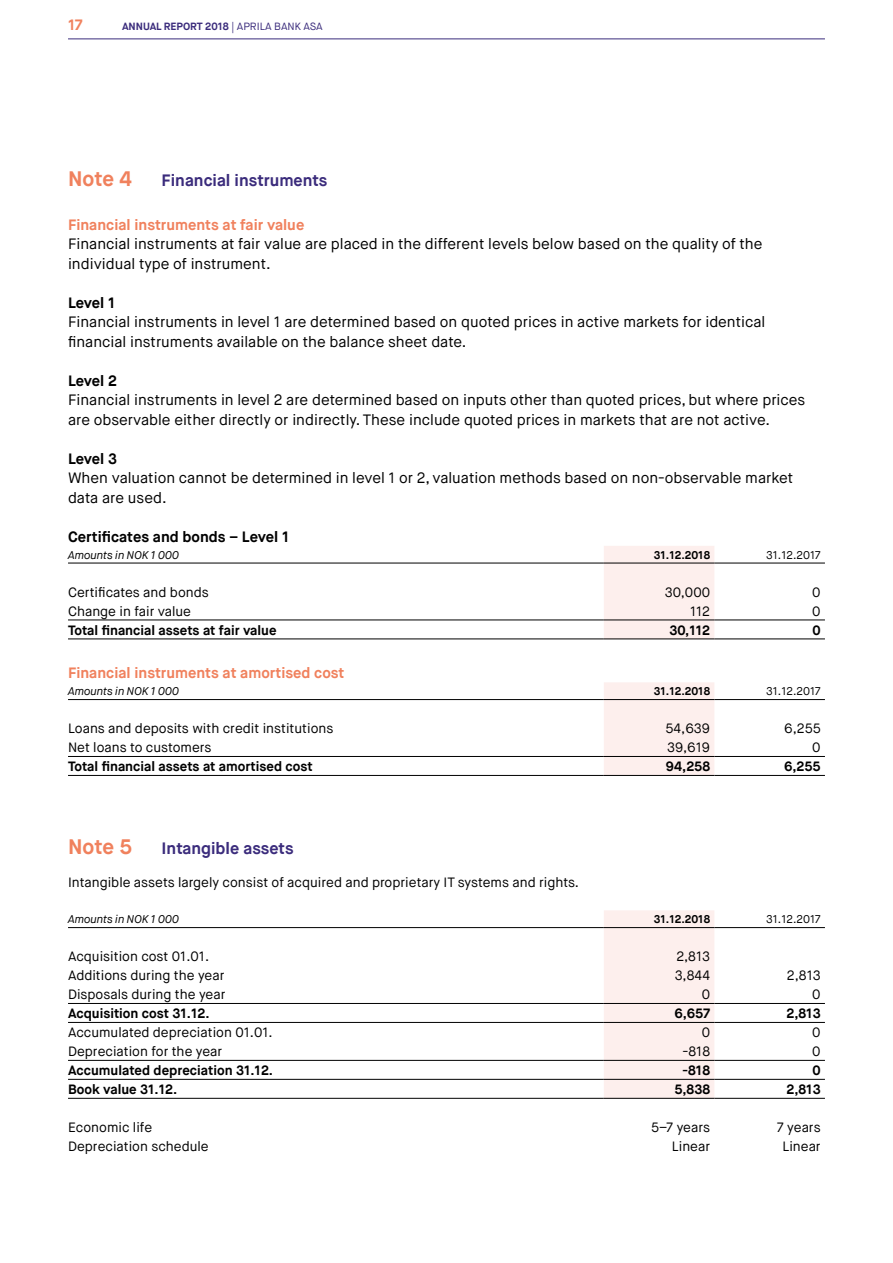
<style>
.page{position:relative;width:893px;height:1263px;background:#fff}
.page>*{position:absolute;margin:0;border:0;box-sizing:border-box;transform-origin:0 0}
.t1{font:700 21px "Maison Neue";color:#f0815d}
.t2{font:700 16.5px "Maison Neue";color:#3b2c7c}
.t3{font:15px/19.5px "Maison Neue";color:#000}
.t4{font:700 15px "Maison Neue";color:#f0815d}
.t5{font:700 15px "Maison Neue";color:#000}
.t6{font:13.5px "Maison Neue";color:#000}
.t7{font:700 13.5px "Maison Neue";color:#000}
.t8{font:italic 11.25px "Maison Neue";color:#000}
.t9{font:700 11.25px "Maison Neue";color:#000}
.t10{font:11.25px "Maison Neue";color:#000}
.t11{font:700 10.5px "Maison Neue";color:#3b2c7c}
.s1{font-weight:400}
</style>
<div class="page">
<hr style="left:68px;top:39px;width:757px;height:1px;background:#3b2c7c">
<div style="left:604px;top:546px;width:110px;height:93px;background:#fdefed"></div>
<hr style="left:68px;top:563px;width:536px;height:1px;background:#000">
<hr style="left:604px;top:563px;width:110px;height:1px;background:#000">
<hr style="left:714px;top:563px;width:111px;height:1px;background:#000">
<hr style="left:68px;top:620px;width:536px;height:1px;background:#000">
<hr style="left:604px;top:620px;width:110px;height:1px;background:#000">
<hr style="left:714px;top:620px;width:111px;height:1px;background:#000">
<hr style="left:68px;top:639px;width:536px;height:1px;background:#000">
<hr style="left:604px;top:639px;width:110px;height:1px;background:#000">
<hr style="left:714px;top:639px;width:111px;height:1px;background:#000">
<div style="left:604px;top:682px;width:110px;height:93px;background:#fdefed"></div>
<hr style="left:68px;top:699px;width:536px;height:1px;background:#000">
<hr style="left:604px;top:699px;width:110px;height:1px;background:#000">
<hr style="left:714px;top:699px;width:111px;height:1px;background:#000">
<hr style="left:68px;top:756px;width:536px;height:1px;background:#000">
<hr style="left:604px;top:756px;width:110px;height:1px;background:#000">
<hr style="left:714px;top:756px;width:111px;height:1px;background:#000">
<hr style="left:68px;top:775px;width:536px;height:1px;background:#000">
<hr style="left:604px;top:775px;width:110px;height:1px;background:#000">
<hr style="left:714px;top:775px;width:111px;height:1px;background:#000">
<div style="left:604px;top:910px;width:110px;height:188px;background:#fdefed"></div>
<hr style="left:68px;top:1079px;width:536px;height:1px;background:#000">
<hr style="left:604px;top:1079px;width:110px;height:1px;background:#000">
<hr style="left:714px;top:1079px;width:111px;height:1px;background:#000">
<hr style="left:68px;top:927px;width:536px;height:1px;background:#000">
<hr style="left:604px;top:927px;width:110px;height:1px;background:#000">
<hr style="left:714px;top:927px;width:111px;height:1px;background:#000">
<hr style="left:68px;top:1003px;width:536px;height:1px;background:#000">
<hr style="left:604px;top:1003px;width:110px;height:1px;background:#000">
<hr style="left:714px;top:1003px;width:111px;height:1px;background:#000">
<hr style="left:68px;top:1022px;width:536px;height:1px;background:#000">
<hr style="left:604px;top:1022px;width:110px;height:1px;background:#000">
<hr style="left:714px;top:1022px;width:111px;height:1px;background:#000">
<hr style="left:68px;top:1060px;width:536px;height:1px;background:#000">
<hr style="left:604px;top:1060px;width:110px;height:1px;background:#000">
<hr style="left:714px;top:1060px;width:111px;height:1px;background:#000">
<hr style="left:68px;top:1098px;width:536px;height:1px;background:#000">
<hr style="left:604px;top:1098px;width:110px;height:1px;background:#000">
<hr style="left:714px;top:1098px;width:111px;height:1px;background:#000">
<p class="t4" style="left:68px;top:15px;width:16px">17</p>
<p class="t11" style="left:122px;top:20px;width:202px">ANNUAL REPORT 2018 <span class="s1">| APRILA BANK ASA</span></p>
<h1 class="t1" style="left:68px;top:166px;width:65px">Note 4</h1>
<p class="t2" style="left:162px;top:170px;width:167px">Financial instruments</p>
<p class="t4" style="left:68px;top:215px;width:238px">Financial instruments at fair value</p>
<p class="t3" style="left:68px;top:234px;width:696px">Financial instruments at fair value are placed in the different levels below based on the quality of the individual type of instrument.</p>
<p class="t5" style="left:68px;top:293px;width:49px">Level 1</p>
<p class="t3" style="left:68px;top:312px;width:699px">Financial instruments in level 1 are determined based on quoted prices in active markets for identical financial instruments available on the balance sheet date.</p>
<p class="t5" style="left:68px;top:371px;width:50px">Level 2</p>
<p class="t3" style="left:68px;top:390px;width:739px">Financial instruments in level 2 are determined based on inputs other than quoted prices, but where prices are observable either directly or indirectly. These include quoted prices in markets that are not active.</p>
<p class="t5" style="left:68px;top:449px;width:51px">Level 3</p>
<p class="t3" style="left:68px;top:468px;width:727px">When valuation cannot be determined in level 1 or 2, valuation methods based on non-observable market data are used.</p>
<p class="t5" style="left:68px;top:527px;width:223px">Certificates and bonds – Level 1</p>
<p class="t8" style="left:68px;top:548px;width:113px">Amounts in NOK 1 000</p>
<p class="t9" style="left:654px;top:548px;width:58px">31.12.2018</p>
<p class="t10" style="left:766px;top:548px;width:56px">31.12.2017</p>
<p class="t6" style="left:68px;top:583px;width:142px">Certificates and bonds</p>
<p class="t6" style="left:665px;top:583px;width:47px">30,000</p>
<p class="t6" style="left:812px;top:583px;width:10px">0</p>
<p class="t6" style="left:68px;top:602px;width:125px">Change in fair value</p>
<p class="t6" style="left:690px;top:602px;width:22px">112</p>
<p class="t6" style="left:812px;top:602px;width:10px">0</p>
<p class="t7" style="left:68px;top:621px;width:210px">Total financial assets at fair value</p>
<p class="t7" style="left:669px;top:621px;width:42px">30,112</p>
<p class="t7" style="left:812px;top:621px;width:10px">0</p>
<p class="t4" style="left:68px;top:663px;width:278px">Financial instruments at amortised cost</p>
<p class="t8" style="left:68px;top:684px;width:113px">Amounts in NOK 1 000</p>
<p class="t9" style="left:654px;top:684px;width:58px">31.12.2018</p>
<p class="t10" style="left:766px;top:684px;width:56px">31.12.2017</p>
<p class="t6" style="left:68px;top:720px;width:267px">Loans and deposits with credit institutions</p>
<p class="t6" style="left:666px;top:720px;width:46px">54,639</p>
<p class="t6" style="left:784px;top:720px;width:38px">6,255</p>
<p class="t6" style="left:68px;top:739px;width:145px">Net loans to customers</p>
<p class="t6" style="left:667px;top:739px;width:44px">39,619</p>
<p class="t6" style="left:812px;top:739px;width:10px">0</p>
<p class="t7" style="left:68px;top:758px;width:246px">Total financial assets at amortised cost</p>
<p class="t7" style="left:666px;top:758px;width:46px">94,258</p>
<p class="t7" style="left:784px;top:758px;width:38px">6,255</p>
<h1 class="t1" style="left:68px;top:833px;width:66px">Note 5</h1>
<p class="t2" style="left:162px;top:837px;width:133px">Intangible assets</p>
<p class="t6" style="left:68px;top:873px;width:513px">Intangible assets largely consist of acquired and proprietary IT systems and rights.</p>
<p class="t8" style="left:68px;top:912px;width:113px">Amounts in NOK 1 000</p>
<p class="t9" style="left:654px;top:912px;width:58px">31.12.2018</p>
<p class="t10" style="left:766px;top:912px;width:56px">31.12.2017</p>
<p class="t6" style="left:68px;top:948px;width:143px">Acquisition cost 01.01.</p>
<p class="t6" style="left:676px;top:948px;width:35px">2,813</p>
<p class="t6" style="left:68px;top:967px;width:158px">Additions during the year</p>
<p class="t6" style="left:675px;top:967px;width:37px">3,844</p>
<p class="t6" style="left:787px;top:967px;width:35px">2,813</p>
<p class="t6" style="left:68px;top:986px;width:159px">Disposals during the year</p>
<p class="t6" style="left:702px;top:986px;width:10px">0</p>
<p class="t6" style="left:812px;top:986px;width:10px">0</p>
<p class="t7" style="left:68px;top:1005px;width:143px">Acquisition cost 31.12.</p>
<p class="t7" style="left:674px;top:1005px;width:37px">6,657</p>
<p class="t7" style="left:786px;top:1005px;width:36px">2,813</p>
<p class="t6" style="left:68px;top:1024px;width:206px">Accumulated depreciation 01.01.</p>
<p class="t6" style="left:702px;top:1024px;width:10px">0</p>
<p class="t6" style="left:812px;top:1024px;width:10px">0</p>
<p class="t6" style="left:68px;top:1043px;width:156px">Depreciation for the year</p>
<p class="t6" style="left:682px;top:1043px;width:29px">-818</p>
<p class="t6" style="left:812px;top:1043px;width:10px">0</p>
<p class="t7" style="left:68px;top:1062px;width:207px">Accumulated depreciation 31.12.</p>
<p class="t7" style="left:683px;top:1062px;width:29px">-818</p>
<p class="t7" style="left:812px;top:1062px;width:10px">0</p>
<p class="t7" style="left:68px;top:1081px;width:111px">Book value 31.12.</p>
<p class="t7" style="left:674px;top:1081px;width:37px">5,838</p>
<p class="t7" style="left:786px;top:1081px;width:36px">2,813</p>
<p class="t6" style="left:68px;top:1119px;width:86px">Economic life</p>
<p class="t6" style="left:651px;top:1119px;width:61px">5–7 years</p>
<p class="t6" style="left:777px;top:1119px;width:45px">7 years</p>
<p class="t6" style="left:68px;top:1138px;width:142px">Depreciation schedule</p>
<p class="t6" style="left:672px;top:1138px;width:40px">Linear</p>
<p class="t6" style="left:782px;top:1138px;width:40px">Linear</p>
</div>
